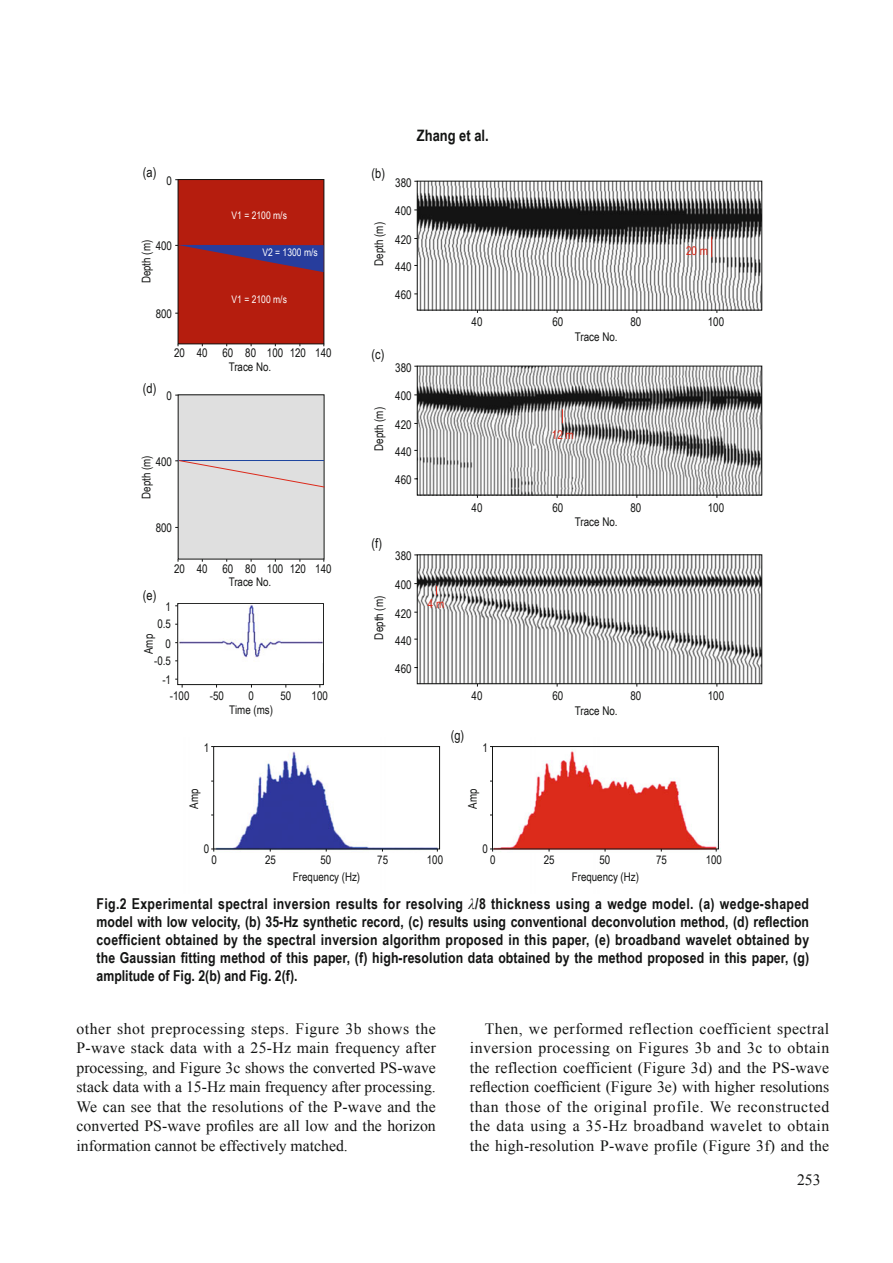
<style>
.page{position:relative;width:893px;height:1263px;background:#fff}
.page>*{position:absolute;margin:0;border:0;box-sizing:border-box;transform-origin:0 0}
.t1{font:15.75px/19.5px "Times New Roman";letter-spacing:.005em;color:#131413;text-align:justify}
.t2{font:700 15.75px "Arial Narrow";color:#131413}
.t3{font:700 15px/18px "Arial Narrow";letter-spacing:.005em;color:#131413;text-align:justify}
.t4{font:13.5px "Arial Narrow";color:#131413}
.t5{font:12px "Arial Narrow";color:#131413}
.t6{font:12px "Arial Narrow";color:#dc2a1b}
.t7{font:11.85px/17.4px "Arial Narrow";color:#131413;text-align:center}
.t8{font:10.35px "Arial Narrow";color:#fff}
.s1{font-family:"Times New Roman";font-weight:400;font-style:italic}
</style>
<div class="page">
<div style="left:178px;top:180px;width:146px;height:164px;background:#b51d0e"></div>
<svg style="left:175px;top:245px;width:149px;height:27px"></svg>
<div style="left:178px;top:395px;width:146px;height:164px;background:#dfdfdf"></div>
<svg style="left:175px;top:460px;width:150px;height:28px"></svg>
<svg style="left:417px;top:181px;width:345px;height:317px"></svg>
<svg style="left:414px;top:365px;width:348px;height:131px"></svg>
<svg style="left:562px;top:409px;width:1px;height:14px"></svg>
<svg style="left:414px;top:554px;width:348px;height:130px"></svg>
<svg style="left:711px;top:237px;width:1px;height:20px"></svg>
<div style="left:177px;top:603px;width:147px;height:82px;border:1px solid #131413"></div>
<img style="left:179px;top:605px;width:143px;height:54px">
<svg style="left:175px;top:679px;width:8px;height:9px"></svg>
<svg style="left:211px;top:684px;width:508px;height:168px"></svg>
<p class="t2" style="left:417px;top:126px;width:73px">Zhang et al.</p>
<p class="t4" style="left:143px;top:165px;width:15px">(a)</p>
<p class="t4" style="left:372px;top:166px;width:15px">(b)</p>
<p class="t7" style="left:167px;top:172px;width:7px">0</p>
<p class="t5" style="left:395px;top:175px;width:18px">380</p>
<p class="t5" style="left:395px;top:204px;width:18px">400</p>
<p class="t5" style="left:372px;top:266px;width:45px;rotate:-90deg">Depth (m)</p>
<p class="t8" style="left:232px;top:210px;width:57px">V1 = 2100 m/s</p>
<p class="t5" style="left:395px;top:233px;width:18px">420</p>
<p class="t5" style="left:395px;top:260px;width:18px">440</p>
<p class="t5" style="left:395px;top:288px;width:18px">460</p>
<p class="t7" style="left:137px;top:283px;width:45px;rotate:-90deg">Depth (m)</p>
<p class="t7" style="left:156px;top:237px;width:18px">400</p>
<p class="t8" style="left:262px;top:247px;width:57px">V2 = 1300 m/s</p>
<p class="t8" style="left:232px;top:293px;width:57px">V1 = 2100 m/s</p>
<p class="t6" style="left:686px;top:244px;width:23px">20 m</p>
<p class="t7" style="left:156px;top:305px;width:18px">800</p>
<p class="t4" style="left:143px;top:380px;width:15px">(d)</p>
<p class="t7" style="left:174px;top:344px;width:12px">20</p>
<p class="t7" style="left:167px;top:387px;width:7px">0</p>
<p class="t7" style="left:197px;top:344px;width:136px">40 60 80 100 120 140</p>
<p class="t7" style="left:229px;top:358px;width:44px">Trace No.</p>
<p class="t7" style="left:137px;top:499px;width:45px;rotate:-90deg">Depth (m)</p>
<p class="t7" style="left:156px;top:453px;width:18px">400</p>
<p class="t7" style="left:156px;top:519px;width:18px">800</p>
<p class="t7" style="left:174px;top:560px;width:12px">20</p>
<p class="t4" style="left:143px;top:588px;width:15px">(e)</p>
<p class="t7" style="left:157px;top:598px;width:15px;text-align:right">1<br>0.5</p>
<p class="t7" style="left:166px;top:635px;width:7px">0</p>
<p class="t7" style="left:140px;top:654px;width:22px;rotate:-90deg">Amp</p>
<p class="t7" style="left:154px;top:652px;width:18px">-0.5</p>
<p class="t7" style="left:197px;top:560px;width:136px">40 60 80 100 120 140</p>
<p class="t7" style="left:229px;top:573px;width:44px">Trace No.</p>
<p class="t7" style="left:170px;top:672px;width:21px;line-height:15.6px;text-align:left;text-indent:-8px">-1 -100</p>
<p class="t7" style="left:210px;top:687px;width:16px">-50</p>
<p class="t7" style="left:280px;top:687px;width:12px">50</p>
<p class="t7" style="left:312px;top:687px;width:18px">100</p>
<p class="t7" style="left:249px;top:687px;width:7px">0</p>
<p class="t7" style="left:204px;top:739px;width:7px">1</p>
<p class="t7" style="left:229px;top:701px;width:45px">Time (ms)</p>
<p class="t7" style="left:185px;top:809px;width:22px;rotate:-90deg">Amp</p>
<p class="t4" style="left:372px;top:347px;width:14px">(c)</p>
<p class="t5" style="left:372px;top:451px;width:45px;rotate:-90deg">Depth (m)</p>
<p class="t5" style="left:395px;top:360px;width:18px">380</p>
<p class="t5" style="left:395px;top:389px;width:18px">400</p>
<p class="t5" style="left:395px;top:418px;width:18px">420</p>
<p class="t5" style="left:395px;top:445px;width:18px">440</p>
<p class="t5" style="left:395px;top:473px;width:18px">460</p>
<p class="t4" style="left:372px;top:535px;width:12px">(f)</p>
<p class="t5" style="left:372px;top:640px;width:45px;rotate:-90deg">Depth (m)</p>
<p class="t5" style="left:395px;top:549px;width:18px">380</p>
<p class="t5" style="left:395px;top:578px;width:18px">400</p>
<p class="t5" style="left:395px;top:606px;width:18px">420</p>
<p class="t5" style="left:395px;top:633px;width:18px">440</p>
<p class="t5" style="left:395px;top:662px;width:18px">460</p>
<p class="t5" style="left:471px;top:315px;width:12px">40</p>
<p class="t5" style="left:552px;top:315px;width:12px">60</p>
<p class="t5" style="left:630px;top:315px;width:12px">80</p>
<p class="t5" style="left:708px;top:315px;width:18px">100</p>
<p class="t5" style="left:575px;top:330px;width:44px">Trace No.</p>
<p class="t6" style="left:552px;top:427px;width:23px">12 m</p>
<p class="t5" style="left:471px;top:500px;width:12px">40</p>
<p class="t5" style="left:552px;top:500px;width:12px">60</p>
<p class="t5" style="left:630px;top:500px;width:12px">80</p>
<p class="t6" style="left:428px;top:597px;width:18px">4 m</p>
<p class="t5" style="left:575px;top:515px;width:44px">Trace No.</p>
<p class="t4" style="left:451px;top:727px;width:15px">(g)</p>
<p class="t5" style="left:471px;top:689px;width:12px">40</p>
<p class="t5" style="left:552px;top:689px;width:12px">60</p>
<p class="t5" style="left:630px;top:689px;width:12px">80</p>
<p class="t7" style="left:483px;top:739px;width:7px">1</p>
<p class="t5" style="left:575px;top:704px;width:44px">Trace No.</p>
<p class="t7" style="left:464px;top:809px;width:22px;rotate:-90deg">Amp</p>
<p class="t5" style="left:708px;top:500px;width:18px">100</p>
<p class="t5" style="left:708px;top:689px;width:18px">100</p>
<p class="t7" style="left:204px;top:840px;width:7px">0</p>
<p class="t7" style="left:211px;top:851px;width:7px">0</p>
<p class="t7" style="left:265px;top:851px;width:12px">25</p>
<p class="t7" style="left:293px;top:851px;width:69px">50<br>Frequency (Hz)</p>
<p class="t7" style="left:377px;top:851px;width:12px">75</p>
<p class="t7" style="left:427px;top:851px;width:18px">100</p>
<p class="t7" style="left:483px;top:840px;width:7px">0</p>
<p class="t7" style="left:490px;top:851px;width:7px">0</p>
<p class="t7" style="left:544px;top:851px;width:12px">25</p>
<p class="t7" style="left:572px;top:851px;width:69px">50<br>Frequency (Hz)</p>
<p class="t7" style="left:656px;top:851px;width:12px">75</p>
<p class="t7" style="left:706px;top:851px;width:18px">100</p>
<p class="t3" style="left:97px;top:894px;width:714px">Fig.2 Experimental spectral inversion results for resolving <span class="s1">λ</span>/8 thickness using a wedge model. (a) wedge-shaped model with low velocity, (b) 35-Hz synthetic record, (c) results using conventional deconvolution method, (d) reflection coefficient obtained by the spectral inversion algorithm proposed in this paper, (e) broadband wavelet obtained by the Gaussian fitting method of this paper, (f) high-resolution data obtained by the method proposed in this paper, (g) amplitude of Fig. 2(b) and Fig. 2(f).</p>
<p class="t1" style="left:76px;top:1019px;width:361px">other shot preprocessing steps. Figure 3b shows the P-wave stack data with a 25-Hz main frequency after processing, and Figure 3c shows the converted PS-wave stack data with a 15-Hz main frequency after processing.<br>We can see that the resolutions of the P-wave and the converted PS-wave profiles are all low and the horizon information cannot be effectively matched.</p>
<p class="t1" style="left:470px;top:1019px;width:361px;text-indent:15px">Then, we performed reflection coefficient spectral inversion processing on Figures 3b and 3c to obtain the reflection coefficient (Figure 3d) and the PS-wave reflection coefficient (Figure 3e) with higher resolutions than those of the original profile. We reconstructed the data using a 35-Hz broadband wavelet to obtain the high-resolution P-wave profile (Figure 3f) and the</p>
<p class="t1" style="left:797px;top:1170px;width:25px">253</p>
</div>
